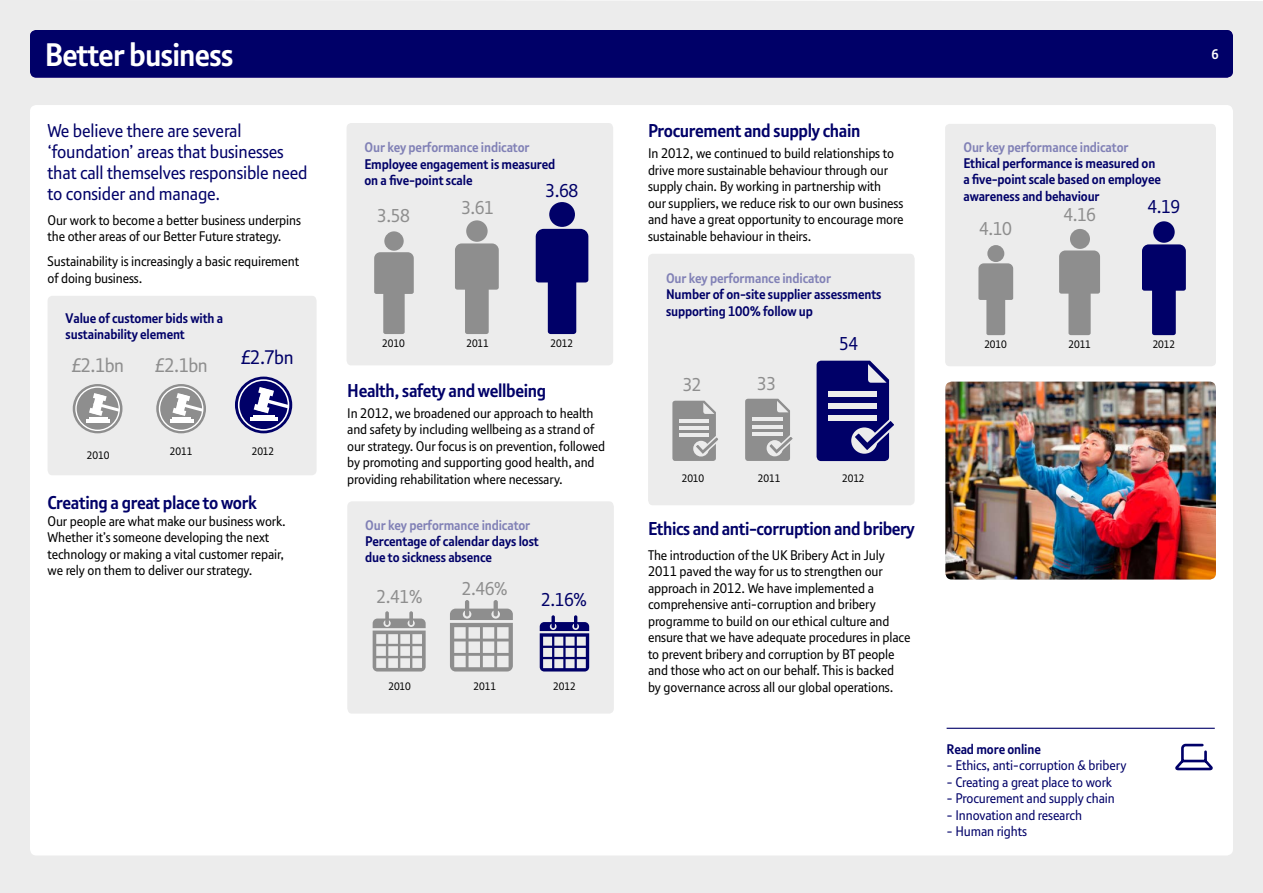
<style>
.page{position:relative;width:1263px;height:893px;background:#ececec}
.page>*{position:absolute;margin:0;border:0;box-sizing:border-box;transform-origin:0 0}
.t1{font:700 31.5px "New BT";letter-spacing:-.025em;color:#fff}
.t2{font:19.05px "New BT";letter-spacing:-.03em;color:#8e8e8e}
.t3{font:19.05px "New BT";color:#000068}
.t4{font:18px/21px "New BT";letter-spacing:-.01em;color:#000068}
.t5{font:700 18px "New BT";letter-spacing:-.02em;color:#000068}
.t6{font:18px "New BT";letter-spacing:-.03em;color:#8e8e8e}
.t7{font:13.5px/16.5px "New BT";letter-spacing:-.01em;color:#000}
.t8{font:700 13.5px/16.2px "New BT";letter-spacing:-.01em;color:#000068}
.t9{font:13.5px "New BT";letter-spacing:-.01em;color:#000068}
.t10{font:700 13.5px "New BT";letter-spacing:-.01em;color:#8181b6}
.t11{font:700 13.5px "New BT";color:#fff}
.t12{font:10.5px "New BT";letter-spacing:-.01em;color:#000}
</style>
<div class="page">
<div style="left:30px;top:105px;width:1203px;height:750px;background:#fff;border-radius:6px"></div>
<hr style="left:946px;top:728px;width:269px;height:1px;background:#000068">
<svg style="left:1175px;top:743px;width:37px;height:28px"></svg>
<div style="left:30px;top:30px;width:1203px;height:48px;background:#000068;border-radius:6px"></div>
<div style="left:945px;top:124px;width:271px;height:242px;background:#ececec;border-radius:5px"></div>
<div style="left:987px;top:245px;width:17px;height:17px;background:#8e8e8e;border-radius:50%"></div>
<svg style="left:978px;top:263px;width:35px;height:72px"></svg>
<div style="left:1153px;top:221px;width:22px;height:22px;background:#000068;border-radius:50%"></div>
<svg style="left:1142px;top:244px;width:44px;height:91px"></svg>
<div style="left:1070px;top:229px;width:20px;height:20px;background:#8e8e8e;border-radius:50%"></div>
<svg style="left:1059px;top:250px;width:41px;height:85px"></svg>
<div style="left:347px;top:501px;width:267px;height:213px;background:#ececec"></div>
<svg style="left:373px;top:611px;width:53px;height:60px;background:#bfbfbf"></svg>
<svg style="left:450px;top:600px;width:63px;height:71px;background:#bebebe"></svg>
<svg style="left:540px;top:615px;width:49px;height:56px;background:#7b7bac"></svg>
<img style="left:945px;top:382px;width:271px;height:197px">
<div style="left:347px;top:123px;width:266px;height:242px;background:#ececec;border-radius:5px"></div>
<div style="left:384px;top:231px;width:20px;height:20px;background:#8e8e8e;border-radius:50%"></div>
<svg style="left:374px;top:252px;width:40px;height:82px"></svg>
<div style="left:466px;top:220px;width:22px;height:22px;background:#8e8e8e;border-radius:50%"></div>
<svg style="left:455px;top:243px;width:44px;height:91px"></svg>
<div style="left:549px;top:202px;width:26px;height:25px;background:#000068;border-radius:50%"></div>
<svg style="left:536px;top:229px;width:52px;height:105px"></svg>
<div style="left:648px;top:254px;width:267px;height:251px;background:#ececec;border-radius:5px"></div>
<svg style="left:672px;top:401px;width:46px;height:60px"></svg>
<svg style="left:816px;top:361px;width:78px;height:100px"></svg>
<svg style="left:745px;top:399px;width:48px;height:62px"></svg>
<div style="left:48px;top:296px;width:269px;height:179px;background:#ececec;border-radius:5px"></div>
<svg style="left:156px;top:384px;width:50px;height:49px"></svg>
<svg style="left:159px;top:387px;width:44px;height:43px"></svg>
<div style="left:159px;top:386px;width:44px;height:45px;border:1px solid #fff;border-radius:50%"></div>
<svg style="left:170px;top:393px;width:33px;height:30px"></svg>
<svg style="left:73px;top:384px;width:49px;height:49px"></svg>
<div style="left:76px;top:387px;width:43px;height:43px;background:#8e8e8e;border-radius:50%"></div>
<div style="left:75px;top:386px;width:45px;height:45px;border:1px solid #fff;border-radius:50%"></div>
<svg style="left:86px;top:393px;width:33px;height:30px"></svg>
<svg style="left:235px;top:377px;width:57px;height:56px"></svg>
<div style="left:239px;top:380px;width:49px;height:50px;background:#000068;border-radius:50%"></div>
<div style="left:238px;top:379px;width:51px;height:52px;border:2px solid #fff;border-radius:50%"></div>
<svg style="left:250px;top:387px;width:38px;height:34px"></svg>
<h1 class="t1" style="left:45px;top:36px;width:190px">Better business</h1>
<h3 class="t4" style="left:48px;top:120px;width:261px">We believe there are several ‘foundation’ areas that businesses that call themselves responsible need to consider and manage.</h3>
<p class="t7" style="left:48px;top:212px;width:255px">Our work to become a better business underpins the other areas of our Better Future strategy.</p>
<p class="t7" style="left:48px;top:253px;width:253px">Sustainability is increasingly a basic requirement of doing business.</p>
<p class="t8" style="left:66px;top:310px;width:159px">Value of customer bids with a sustainability element</p>
<h2 class="t2" style="left:71px;top:354px;width:55px">£2.1bn</h2>
<h2 class="t2" style="left:155px;top:354px;width:55px">£2.1bn</h2>
<h2 class="t3" style="left:240px;top:347px;width:55px">£2.7bn</h2>
<p class="t12" style="left:87px;top:449px;width:24px">2010</p>
<p class="t12" style="left:170px;top:445px;width:24px">2011</p>
<p class="t12" style="left:252px;top:445px;width:24px">2012</p>
<h3 class="t5" style="left:48px;top:492px;width:211px">Creating a great place to work</h3>
<p class="t7" style="left:48px;top:513px;width:240px">Our people are what make our business work.<br>Whether it’s someone developing the next technology or making a vital customer repair, we rely on them to deliver our strategy.</p>
<p class="t10" style="left:364px;top:140px;width:167px">Our key performance indicator</p>
<p class="t8" style="left:364px;top:156px;width:192px">Employee engagement is measured on a five-point scale</p>
<h3 class="t4" style="left:546px;top:180px;width:34px">3.68</h3>
<h3 class="t6" style="left:377px;top:205px;width:34px">3.58</h3>
<h3 class="t6" style="left:461px;top:197px;width:34px">3.61</h3>
<p class="t12" style="left:382px;top:338px;width:24px">2010</p>
<p class="t12" style="left:551px;top:338px;width:24px">2012</p>
<p class="t12" style="left:466px;top:338px;width:24px">2011</p>
<h3 class="t5" style="left:347px;top:380px;width:200px">Health, safety and wellbeing</h3>
<p class="t7" style="left:347px;top:405px;width:259px">In 2012, we broadened our approach to health and safety by including wellbeing as a strand of our strategy. Our focus is on prevention, followed by promoting and supporting good health, and providing rehabilitation where necessary.</p>
<p class="t10" style="left:365px;top:517px;width:167px">Our key performance indicator</p>
<p class="t8" style="left:365px;top:533px;width:175px">Percentage of calendar days lost due to sickness absence</p>
<h3 class="t6" style="left:377px;top:587px;width:48px">2.41%</h3>
<p class="t12" style="left:388px;top:681px;width:24px">2010</p>
<h3 class="t6" style="left:462px;top:578px;width:48px">2.46%</h3>
<p class="t12" style="left:474px;top:681px;width:24px">2011</p>
<h3 class="t4" style="left:541px;top:589px;width:48px">2.16%</h3>
<p class="t12" style="left:553px;top:681px;width:24px">2012</p>
<h3 class="t5" style="left:648px;top:121px;width:214px">Procurement and supply chain</h3>
<p class="t7" style="left:648px;top:145px;width:257px">In 2012, we continued to build relationships to drive more sustainable behaviour through our supply chain. By working in partnership with<br>our suppliers, we reduce risk to our own business and have a great opportunity to encourage more sustainable behaviour in theirs.</p>
<p class="t10" style="left:666px;top:271px;width:167px">Our key performance indicator</p>
<p class="t8" style="left:666px;top:287px;width:217px">Number of on-site supplier assessments supporting 100% follow up</p>
<h3 class="t6" style="left:683px;top:374px;width:21px">32</h3>
<h3 class="t6" style="left:757px;top:373px;width:21px">33</h3>
<h3 class="t4" style="left:839px;top:333px;width:21px">54</h3>
<p class="t11" style="left:1211px;top:47px;width:9px">6</p>
<p class="t10" style="left:963px;top:140px;width:167px">Our key performance indicator</p>
<p class="t8" style="left:963px;top:156px;width:199px">Ethical performance is measured on a five-point scale based on employee awareness and behaviour</p>
<h3 class="t4" style="left:1147px;top:196px;width:34px">4.19</h3>
<h3 class="t6" style="left:1063px;top:204px;width:34px">4.16</h3>
<h3 class="t6" style="left:979px;top:219px;width:34px">4.10</h3>
<p class="t12" style="left:984px;top:338px;width:24px">2010</p>
<p class="t12" style="left:1153px;top:338px;width:24px">2012</p>
<p class="t12" style="left:1068px;top:338px;width:24px">2011</p>
<p class="t12" style="left:682px;top:473px;width:24px">2010</p>
<p class="t12" style="left:842px;top:473px;width:24px">2012</p>
<p class="t12" style="left:758px;top:473px;width:24px">2011</p>
<h3 class="t5" style="left:648px;top:518px;width:268px">Ethics and anti-corruption and bribery</h3>
<p class="t7" style="left:648px;top:546px;width:264px">The introduction of the UK Bribery Act in July 2011 paved the way for us to strengthen our approach in 2012. We have implemented a comprehensive anti-corruption and bribery programme to build on our ethical culture and ensure that we have adequate procedures in place to prevent bribery and corruption by BT people and those who act on our behalf. This is backed<br>by governance across all our global operations.</p>
<p class="t8" style="left:946px;top:741px;width:96px">Read more online</p>
<p class="t9" style="left:946px;top:758px;width:181px">- Ethics, anti-corruption &amp; bribery</p>
<p class="t9" style="left:946px;top:774px;width:167px">- Creating a great place to work</p>
<p class="t9" style="left:946px;top:791px;width:170px">- Procurement and supply chain</p>
<p class="t9" style="left:946px;top:807px;width:137px">- Innovation and research</p>
<p class="t9" style="left:946px;top:824px;width:82px">- Human rights</p>
</div>
